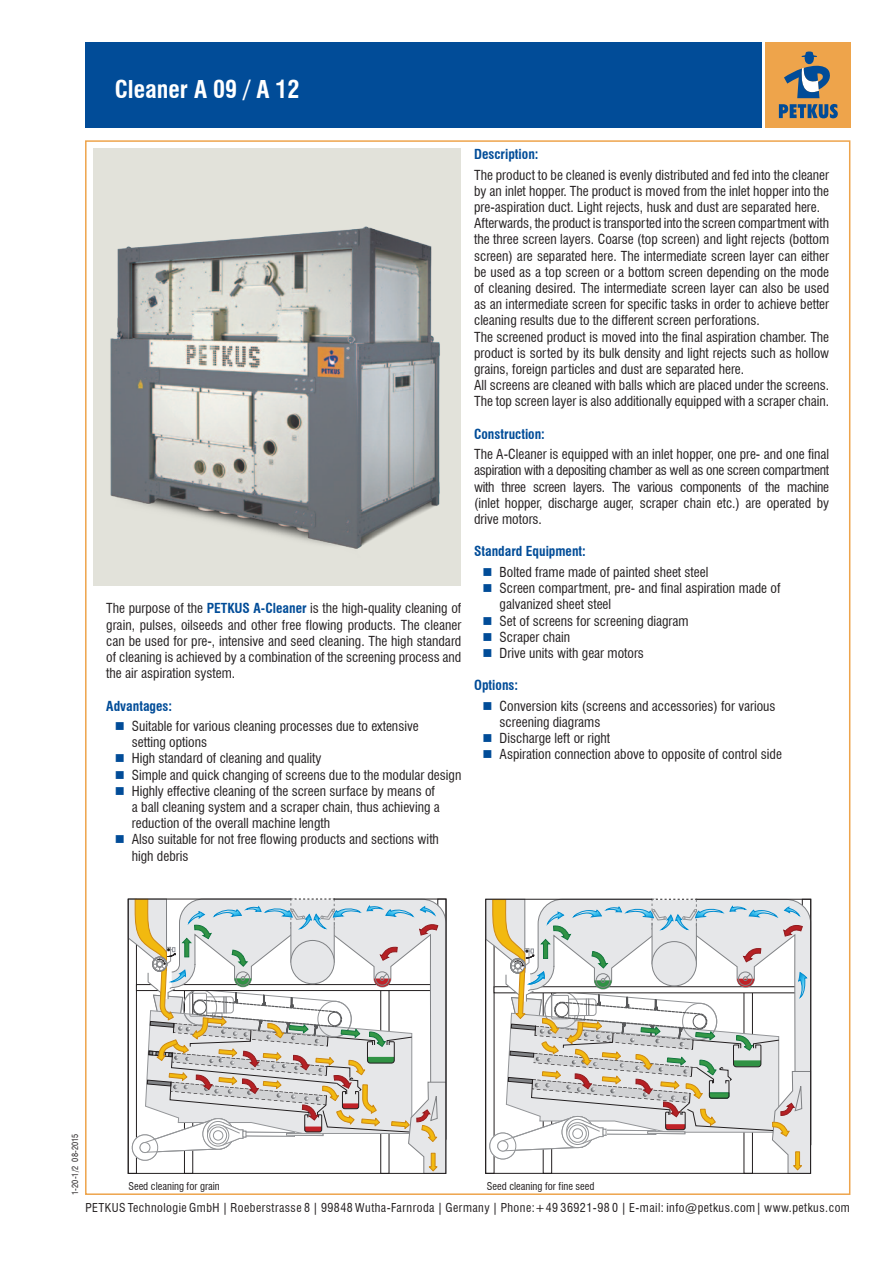
<style>
.page{position:relative;width:893px;height:1263px;background:#fff}
.page>*{position:absolute;margin:0;border:0;box-sizing:border-box;transform-origin:0 0}
.HL_16p{font:700 condensed 24px "Swiss 721 BT";color:#fff}
.Copy_9p{font:condensed 13.5px/16.2px "Swiss 721 BT";color:#231f20}
.Copy_9p-2{font:700 condensed 13.5px "Swiss 721 BT";color:#014c98}
.Copy_9p-3{font:condensed 12px "Swiss 721 BT";letter-spacing:.04em;color:#231f20}
.Bildunterschrift_7p{font:condensed 10.5px "Swiss 721 BT";color:#231f20}
.t1{font:condensed 8.25px "Swiss 721 BT";letter-spacing:.01em;color:#231f20}
.s1{font-weight:700;color:#014c98}
</style>
<div class="page">
<img style="left:94px;top:148px;width:367px;height:437px">
<svg style="left:128px;top:899px;width:318px;height:274px"></svg>
<svg style="left:485px;top:899px;width:326px;height:275px"></svg>
<div style="left:85px;top:43px;width:676px;height:85px;background:#014c98"></div>
<div style="left:765px;top:43px;width:85px;height:85px;background:#eea44b"></div>
<svg style="left:784px;top:51px;width:46px;height:47px"></svg>
<svg style="left:779px;top:104px;width:59px;height:14px"></svg>
<p class="HL_16p" style="left:115px;top:75px;width:186px">Cleaner A 09 / A 12</p>
<p class="Copy_9p" style="left:106px;top:600px;width:357px;text-align:justify">The purpose of the <span class="s1">PETKUS A-Cleaner</span> is the high-quality cleaning of grain, pulses, oilseeds and other free flowing products. The cleaner can be used for pre-, intensive and seed cleaning. The high standard of cleaning is achieved by a combination of the screening process and the air aspiration system.</p>
<p class="Copy_9p-2" style="left:106px;top:698px;width:67px">Advantages:</p>
<p class="Copy_9p" style="left:132px;top:718px;width:288px">Suitable for various cleaning processes due to extensive setting options</p>
<p class="Copy_9p" style="left:132px;top:750px;width:191px">High standard of cleaning and quality</p>
<p class="Copy_9p" style="left:132px;top:767px;width:331px">Simple and quick changing of screens due to the modular design</p>
<p class="Copy_9p" style="left:132px;top:783px;width:310px">Highly effective cleaning of the screen surface by means of a ball cleaning system and a scraper chain, thus achieving a reduction of the overall machine length</p>
<p class="Copy_9p" style="left:132px;top:831px;width:309px">Also suitable for not free flowing products and sections with high debris</p>
<p class="Copy_9p-2" style="left:474px;top:146px;width:66px">Description:</p>
<p class="Copy_9p" style="left:474px;top:167px;width:357px;text-align:justify">The product to be cleaned is evenly distributed and fed into the cleaner by an inlet hopper. The product is moved from the inlet hopper into the pre-aspiration duct. Light rejects, husk and dust are separated here.</p>
<p class="Copy_9p" style="left:474px;top:215px;width:357px;text-align:justify">Afterwards, the product is transported into the screen compartment with the three screen layers. Coarse (top screen) and light rejects (bottom screen) are separated here. The intermediate screen layer can either be used as a top screen or a bottom screen depending on the mode of cleaning desired. The intermediate screen layer can also be used as an intermediate screen for specific tasks in order to achieve better cleaning results due to the different screen perforations.</p>
<p class="Copy_9p" style="left:474px;top:329px;width:357px;text-align:justify">The screened product is moved into the final aspiration chamber. The product is sorted by its bulk density and light rejects such as hollow grains, foreign particles and dust are separated here.</p>
<p class="Copy_9p" style="left:474px;top:377px;width:357px">All screens are cleaned with balls which are placed under the screens.<br>The top screen layer is also additionally equipped with a scraper chain.</p>
<p class="Copy_9p-2" style="left:474px;top:426px;width:72px">Construction:</p>
<p class="Copy_9p" style="left:474px;top:446px;width:357px;text-align:justify">The A-Cleaner is equipped with an inlet hopper, one pre- and one final aspiration with a depositing chamber as well as one screen compartment with three screen layers. The various components of the machine (inlet hopper, discharge auger, scraper chain etc.) are operated by drive motors.</p>
<p class="Copy_9p-2" style="left:474px;top:543px;width:113px">Standard Equipment:</p>
<p class="Copy_9p" style="left:500px;top:564px;width:210px">Bolted frame made of painted sheet steel</p>
<p class="Copy_9p" style="left:500px;top:580px;width:282px">Screen compartment, pre- and final aspiration made of galvanized sheet steel</p>
<p class="Copy_9p" style="left:500px;top:612px;width:191px">Set of screens for screening diagram</p>
<p class="Copy_9p" style="left:500px;top:629px;width:72px">Scraper chain</p>
<p class="Copy_9p" style="left:500px;top:645px;width:146px">Drive units with gear motors</p>
<p class="Copy_9p-2" style="left:474px;top:677px;width:46px">Options:</p>
<p class="Copy_9p" style="left:500px;top:698px;width:277px">Conversion kits (screens and accessories) for various screening diagrams</p>
<p class="Copy_9p" style="left:500px;top:730px;width:112px">Discharge left or right</p>
<p class="Copy_9p" style="left:500px;top:746px;width:284px">Aspiration connection above to opposite of control side</p>
<p class="t1" style="left:70px;top:1195px;width:63px;rotate:-90deg">1-20-1/2 08-2015</p>
<p class="Bildunterschrift_7p" style="left:128px;top:1179px;width:93px">Seed cleaning for grain</p>
<p class="Bildunterschrift_7p" style="left:487px;top:1179px;width:109px">Seed cleaning for fine seed</p>
<p class="Copy_9p-3" style="left:85px;top:1201px;width:766px">PETKUS Technologie GmbH | Roeberstrasse 8 | 99848 Wutha-Farnroda | Germany | Phone:+49 36921-98 0 | E-mail: info@petkus.com| www.petkus.com</p>
</div>
